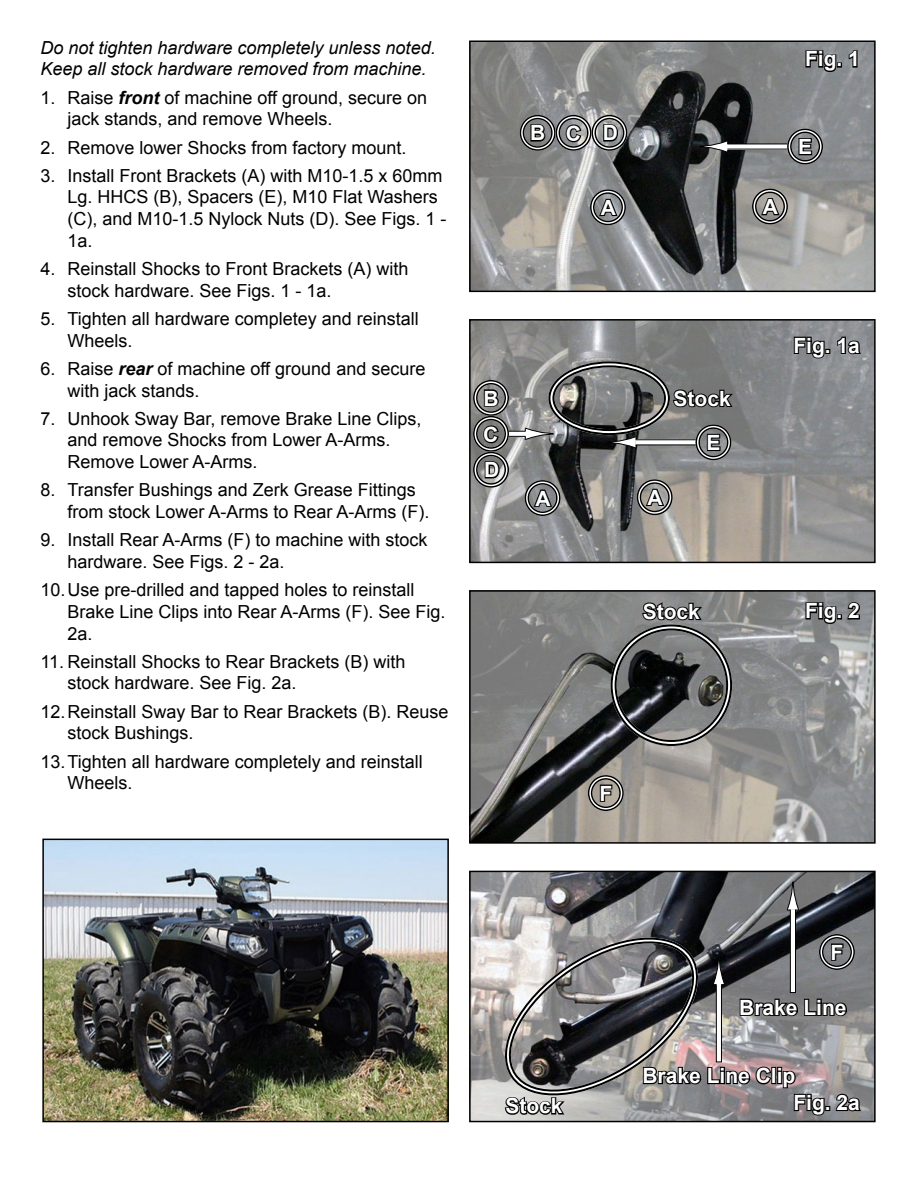
<style>
.page{position:relative;width:918px;height:1188px;background:#fff}
.page>*{position:absolute;margin:0;border:0;box-sizing:border-box;transform-origin:0 0}
.t1{font:700 21px/35.4px "Arial";color:#fff}
.t2{font:18px/21.6px "Arial";color:#000}
.t3{font:italic 18px/21.6px "Arial";color:#000}
.s1{font-weight:700;font-style:italic}
</style>
<div class="page">
<img style="left:472px;top:593px;width:401px;height:248px">
<div style="left:469px;top:590px;width:407px;height:254px;border:2px solid #000"></div>
<svg style="left:599px;top:783px;width:15px;height:20px"></svg>
<div style="left:588px;top:775px;width:36px;height:36px;border:4px solid #fff;border-radius:50%"></div>
<div style="left:588px;top:775px;width:36px;height:36px;border:1px solid #000;border-radius:50%"></div>
<div style="left:591px;top:778px;width:30px;height:30px;border:1px solid #000;border-radius:50%"></div>
<div style="left:611px;top:624px;width:121px;height:122px;border:6px solid #fff;border-radius:50%"></div>
<div style="left:611px;top:624px;width:121px;height:122px;border:2px solid #000;border-radius:50%"></div>
<div style="left:615px;top:628px;width:113px;height:114px;border:2px solid #000;border-radius:50%"></div>
<svg style="left:641px;top:590px;width:64px;height:32px;background:#575858"></svg>
<svg style="left:804px;top:601px;width:58px;height:25px"></svg>
<img style="left:472px;top:43px;width:401px;height:246px">
<div style="left:469px;top:40px;width:407px;height:252px;border:2px solid #000"></div>
<div style="left:727px;top:144px;width:62px;height:5px;background:#fff"></div>
<svg style="left:699px;top:140px;width:29px;height:13px"></svg>
<svg style="left:797px;top:137px;width:16px;height:19px"></svg>
<div style="left:787px;top:129px;width:36px;height:35px;border:4px solid #fff;border-radius:50%"></div>
<div style="left:787px;top:129px;width:36px;height:35px;border:1px solid #000;border-radius:50%"></div>
<div style="left:790px;top:132px;width:30px;height:29px;border:1px solid #000;border-radius:50%"></div>
<svg style="left:529px;top:123px;width:18px;height:20px"></svg>
<div style="left:520px;top:115px;width:36px;height:36px;border:4px solid #fff;border-radius:50%"></div>
<div style="left:520px;top:115px;width:36px;height:36px;border:1px solid #000;border-radius:50%"></div>
<div style="left:523px;top:118px;width:30px;height:30px;border:1px solid #000;border-radius:50%"></div>
<svg style="left:564px;top:123px;width:19px;height:21px"></svg>
<div style="left:556px;top:115px;width:36px;height:36px;border:4px solid #fff;border-radius:50%"></div>
<div style="left:556px;top:115px;width:36px;height:36px;border:1px solid #000;border-radius:50%"></div>
<div style="left:559px;top:118px;width:29px;height:30px;border:1px solid #000;border-radius:50%"></div>
<svg style="left:602px;top:123px;width:18px;height:20px"></svg>
<div style="left:592px;top:115px;width:35px;height:36px;border:4px solid #fff;border-radius:50%"></div>
<div style="left:591px;top:115px;width:36px;height:36px;border:1px solid #000;border-radius:50%"></div>
<div style="left:595px;top:118px;width:29px;height:30px;border:1px solid #000;border-radius:50%"></div>
<svg style="left:759px;top:196px;width:22px;height:20px"></svg>
<div style="left:752px;top:189px;width:36px;height:35px;border:4px solid #fff;border-radius:50%"></div>
<div style="left:752px;top:189px;width:36px;height:35px;border:1px solid #000;border-radius:50%"></div>
<div style="left:755px;top:192px;width:30px;height:29px;border:1px solid #000;border-radius:50%"></div>
<svg style="left:804px;top:49px;width:38px;height:25px"></svg>
<svg style="left:848px;top:49px;width:11px;height:20px"></svg>
<svg style="left:597px;top:197px;width:22px;height:20px"></svg>
<div style="left:590px;top:189px;width:36px;height:36px;border:4px solid #fff;border-radius:50%"></div>
<div style="left:590px;top:189px;width:36px;height:36px;border:1px solid #000;border-radius:50%"></div>
<div style="left:593px;top:192px;width:30px;height:30px;border:1px solid #000;border-radius:50%"></div>
<img style="left:472px;top:322px;width:401px;height:238px">
<div style="left:469px;top:319px;width:407px;height:244px;border:2px solid #000"></div>
<svg style="left:793px;top:336px;width:37px;height:24px"></svg>
<svg style="left:836px;top:334px;width:27px;height:22px"></svg>
<div style="left:636px;top:440px;width:62px;height:5px;background:#fff"></div>
<svg style="left:608px;top:436px;width:29px;height:13px"></svg>
<svg style="left:706px;top:433px;width:16px;height:19px"></svg>
<div style="left:695px;top:424px;width:36px;height:36px;border:4px solid #fff;border-radius:50%"></div>
<div style="left:695px;top:424px;width:36px;height:36px;border:1px solid #000;border-radius:50%"></div>
<div style="left:699px;top:427px;width:29px;height:30px;border:1px solid #000;border-radius:50%"></div>
<svg style="left:644px;top:487px;width:22px;height:20px"></svg>
<div style="left:637px;top:479px;width:36px;height:36px;border:4px solid #fff;border-radius:50%"></div>
<div style="left:637px;top:479px;width:36px;height:36px;border:1px solid #000;border-radius:50%"></div>
<div style="left:640px;top:482px;width:30px;height:30px;border:1px solid #000;border-radius:50%"></div>
<svg style="left:532px;top:488px;width:22px;height:20px"></svg>
<div style="left:525px;top:480px;width:36px;height:36px;border:4px solid #fff;border-radius:50%"></div>
<div style="left:525px;top:480px;width:36px;height:36px;border:1px solid #000;border-radius:50%"></div>
<div style="left:528px;top:483px;width:30px;height:30px;border:1px solid #000;border-radius:50%"></div>
<svg style="left:672px;top:375px;width:63px;height:34px;background:#525353"></svg>
<div style="left:548px;top:361px;width:122px;height:74px;border:6px solid #fff;border-radius:50%"></div>
<div style="left:548px;top:361px;width:122px;height:74px;border:2px solid #000;border-radius:50%"></div>
<div style="left:552px;top:365px;width:114px;height:66px;border:2px solid #000;border-radius:50%"></div>
<div style="left:507px;top:431px;width:19px;height:5px;background:#fff"></div>
<div style="left:506px;top:431px;width:20px;height:6px;border:1px solid #000"></div>
<svg style="left:525px;top:427px;width:29px;height:13px"></svg>
<svg style="left:483px;top:388px;width:17px;height:20px"></svg>
<div style="left:473px;top:380px;width:36px;height:36px;border:4px solid #fff;border-radius:50%"></div>
<div style="left:473px;top:380px;width:36px;height:36px;border:1px solid #000;border-radius:50%"></div>
<div style="left:476px;top:383px;width:30px;height:30px;border:1px solid #000;border-radius:50%"></div>
<svg style="left:482px;top:424px;width:18px;height:21px"></svg>
<div style="left:473px;top:416px;width:36px;height:36px;border:4px solid #fff;border-radius:50%"></div>
<div style="left:473px;top:416px;width:36px;height:36px;border:1px solid #000;border-radius:50%"></div>
<div style="left:476px;top:419px;width:30px;height:30px;border:1px solid #000;border-radius:50%"></div>
<svg style="left:484px;top:460px;width:17px;height:20px"></svg>
<div style="left:473px;top:452px;width:36px;height:36px;border:4px solid #fff;border-radius:50%"></div>
<div style="left:473px;top:452px;width:36px;height:36px;border:1px solid #000;border-radius:50%"></div>
<div style="left:476px;top:455px;width:30px;height:30px;border:1px solid #000;border-radius:50%"></div>
<img style="left:472px;top:874px;width:401px;height:245px">
<div style="left:469px;top:871px;width:407px;height:251px;border:2px solid #000"></div>
<div style="left:790px;top:910px;width:6px;height:83px;background:#fff"></div>
<div style="left:790px;top:909px;width:6px;height:84px;border:1px solid #000"></div>
<svg style="left:786px;top:882px;width:14px;height:29px"></svg>
<svg style="left:494px;top:923px;width:369px;height:194px;background:#7c7b7c"></svg>
<img style="left:45px;top:842px;width:401px;height:277px">
<div style="left:42px;top:839px;width:407px;height:283px;border:2px solid #000"></div>
<p class="t3" style="left:40px;top:37px;width:397px">Do not tighten hardware completely unless noted.<br>Keep all stock hardware removed from machine.</p>
<p class="t2" style="left:68px;top:87px;width:361px;text-indent:-27px">1. Raise <span class="s1">front</span> of machine off ground, secure on jack stands, and remove Wheels.</p>
<p class="t2" style="left:40px;top:137px;width:368px">2. Remove lower Shocks from factory mount.</p>
<p class="t2" style="left:68px;top:165px;width:381px;text-indent:-27px">3. Install Front Brackets (A) with M10-1.5 x 60mm Lg. HHCS (B), Spacers (E), M10 Flat Washers (C), and M10-1.5 Nylock Nuts (D). See Figs. 1 - 1a.</p>
<p class="t2" style="left:68px;top:258px;width:343px;text-indent:-27px">4. Reinstall Shocks to Front Brackets (A) with stock hardware. See Figs. 1 - 1a.</p>
<p class="t2" style="left:68px;top:308px;width:353px;text-indent:-27px">5. Tighten all hardware completey and reinstall<br>Wheels.</p>
<p class="t2" style="left:68px;top:358px;width:359px;text-indent:-27px">6. Raise <span class="s1">rear</span> of machine off ground and secure with jack stands.</p>
<p class="t2" style="left:68px;top:408px;width:356px;text-indent:-27px">7. Unhook Sway Bar, remove Brake Line Clips, and remove Shocks from Lower A-Arms.<br>Remove Lower A-Arms.</p>
<p class="t2" style="left:68px;top:479px;width:364px;text-indent:-27px">8. Transfer Bushings and Zerk Grease Fittings from stock Lower A-Arms to Rear A-Arms (F).</p>
<p class="t2" style="left:68px;top:529px;width:362px;text-indent:-27px">9. Install Rear A-Arms (F) to machine with stock hardware. See Figs. 2 - 2a.</p>
<p class="t2" style="left:68px;top:579px;width:380px;text-indent:-27px">10.Use pre-drilled and tapped holes to reinstall<br>Brake Line Clips into Rear A-Arms (F). See Fig.<br>2a.</p>
<p class="t2" style="left:68px;top:651px;width:340px;text-indent:-27px">11. Reinstall Shocks to Rear Brackets (B) with stock hardware. See Fig. 2a.</p>
<p class="t2" style="left:68px;top:701px;width:383px;text-indent:-27px">12.Reinstall Sway Bar to Rear Brackets (B). Reuse stock Bushings.</p>
<p class="t2" style="left:68px;top:751px;width:357px;text-indent:-27px">13.Tighten all hardware completely and reinstall<br>Wheels.</p>
<p class="t1" style="left:530px;top:116px;width:89px">BCD</p>
<p class="t1" style="left:601px;top:191px;width:17px">A</p>
<p class="t1" style="left:805px;top:42px;width:56px">Fig. 1</p>
<p class="t1" style="left:763px;top:190px;width:17px">A</p>
<p class="t1" style="left:798px;top:130px;width:16px">E</p>
<p class="t1" style="left:483px;top:381px;width:17px">B</p>
<p class="t1" style="left:674px;top:381px;width:59px">Stock</p>
<p class="t1" style="left:483px;top:417px;width:18px">C<br>D</p>
<p class="t1" style="left:706px;top:426px;width:16px">E</p>
<p class="t1" style="left:535px;top:481px;width:17px">A</p>
<p class="t1" style="left:648px;top:480px;width:17px">A</p>
<p class="t1" style="left:793px;top:328px;width:68px">Fig. 1a</p>
<p class="t1" style="left:643px;top:594px;width:59px">Stock</p>
<p class="t1" style="left:805px;top:594px;width:56px">Fig. 2</p>
<p class="t1" style="left:599px;top:776px;width:14px">F</p>
<p class="t1" style="left:831px;top:935px;width:14px">F</p>
<p class="t1" style="left:739px;top:990px;width:109px">Brake Line</p>
<p class="t1" style="left:642px;top:1059px;width:154px">Brake Line Clip</p>
<p class="t1" style="left:505px;top:1089px;width:59px">Stock</p>
<p class="t1" style="left:793px;top:1086px;width:68px">Fig. 2a</p>
</div>
